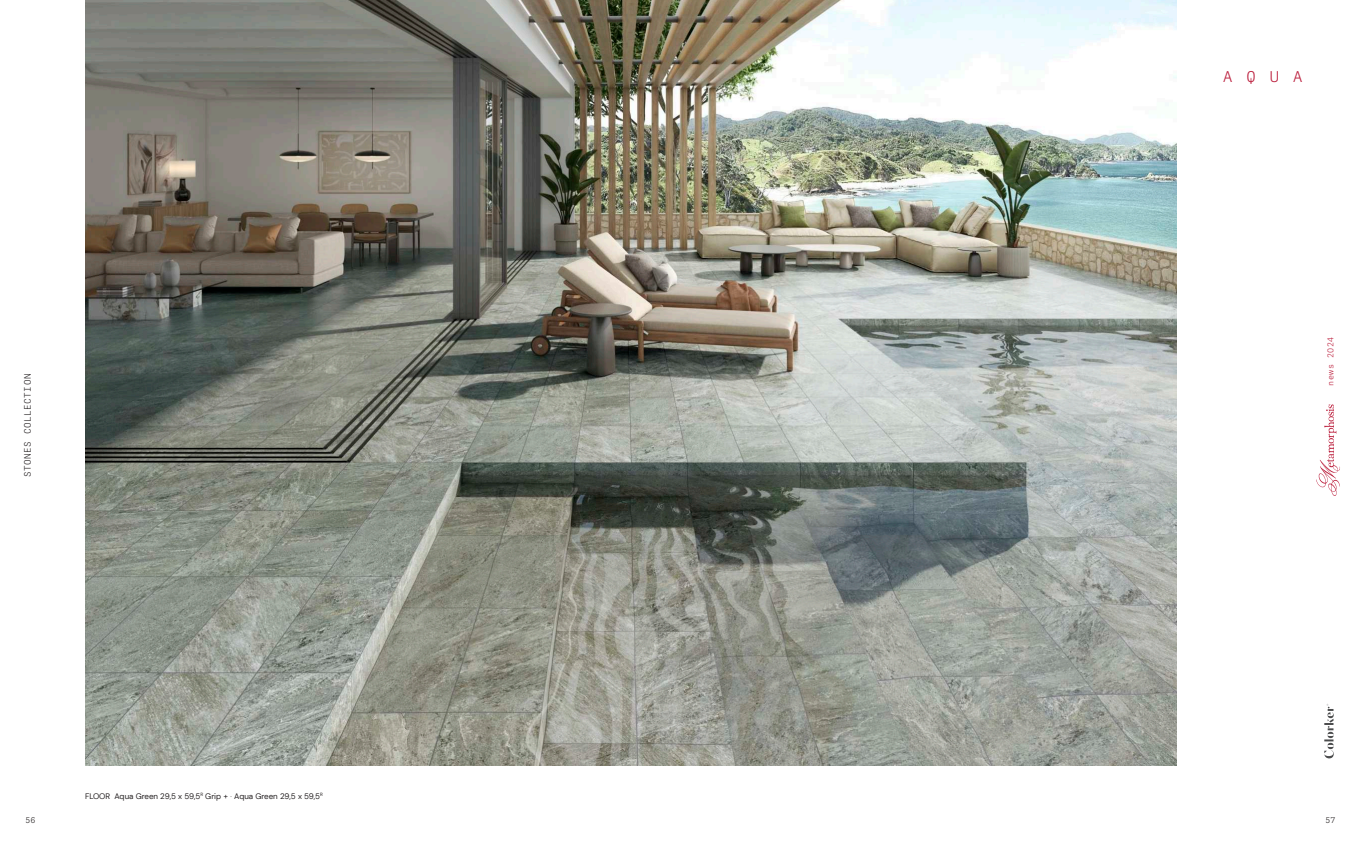
<style>
.page{position:relative;width:1361px;height:851px;background:#fff}
.page>*{position:absolute;margin:0;border:0;box-sizing:border-box;transform-origin:0 0}
.t1{font:300 15px "Adelle Mono";color:#bb1e3c}
.t2{font:300 9px "Adelle Mono";letter-spacing:.06em;color:#231f20}
.t3{font:300 8.1px "Adelle Mono";letter-spacing:.06em;color:#bb1e3c}
.t4{font:8px "DM Sans";color:#231f20}
.t5{font:300 8px "Adelle Mono";color:#231f20}
.s1{font-family:"Real Head Pro";font-weight:300}
</style>
<div class="page">
<img style="left:85px;top:0;width:1091px;height:765px">
<svg style="left:1324px;top:704px;width:9px;height:54px"></svg>
<svg style="left:1316px;top:404px;width:24px;height:92px"></svg>
<p class="t2" style="left:24px;top:477px;width:105px;rotate:-90deg">STONES COLLECTION</p>
<p class="t4" style="left:85px;top:791px;width:239px">FLOOR Aqua Green 29,5 x 59,5<sup>R</sup> Grip + <span class="s1">·</span> Aqua Green 29,5 x 59,5<sup>R</sup></p>
<h1 class="t1" style="left:1223px;top:71px;width:81px">AQUA</h1>
<p class="t3" style="left:1326px;top:385px;width:51px;rotate:-90deg">news 2024</p>
<p class="t5" style="left:26px;top:816px;width:11px">56</p>
<p class="t5" style="left:1325px;top:816px;width:11px">57</p>
</div>
